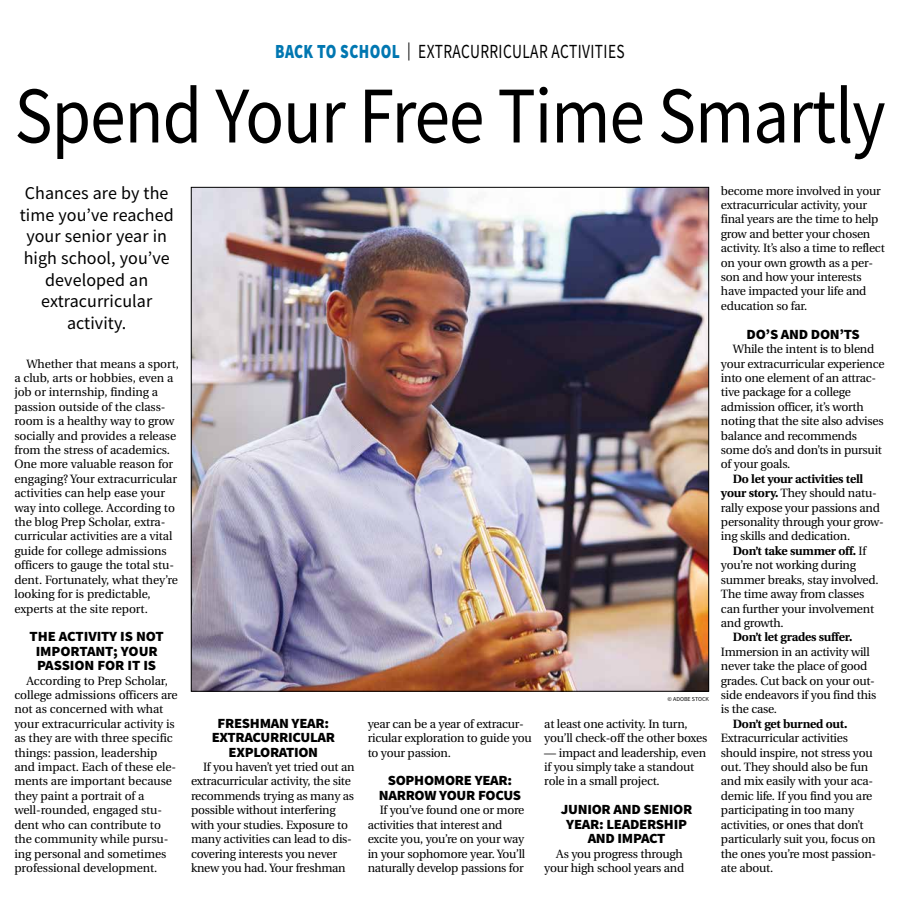
<style>
.page{position:relative;width:900px;height:908px;background:#fff}
.page>*{position:absolute;margin:0;border:0;box-sizing:border-box;transform-origin:0 0}
.t1{font:80.5px "Source Sans Pro";letter-spacing:-.015em;color:#000;scale:.89 1}
.t2{font:20px "Source Sans Pro";letter-spacing:.025em;color:#000;scale:.77 1}
.t3{font:18px/21.6px "Source Sans Pro";letter-spacing:.005em;color:#000;text-align:center}
.t4{font:900 14px/14.4px "Source Sans Pro";letter-spacing:-.02em;color:#000;text-align:center;scale:1.05 1}
.t5{font:12px/14.4px "Utopia";letter-spacing:-.02em;color:#000}
.t6{font:700 12px "Utopia";letter-spacing:-.02em;color:#000}
.t7{font:6px "Source Sans Pro";color:#000}
.s1{font-weight:900;color:#0077b1}
.s2{font-size:18px}
.s3{font-weight:700}
</style>
<div class="page">
<img style="left:193px;top:189px;width:514px;height:500px">
<h2 class="t2" style="left:275px;top:39px;width:455px"><span class="s1">BACK TO SCHOOL</span> <span class="s2">|</span> EXTRACURRICULAR ACTIVITIES</h2>
<h1 class="t1" style="left:14px;top:64px;width:980px">Spend Your Free Time Smartly</h1>
<h3 class="t3" style="left:20px;top:182px;width:155px">Chances are by the time you’ve reached your senior year in high school, you’ve developed an extracurricular activity.</h3>
<p class="t5" style="left:721px;top:183px;width:165px">become more involved in your extracurricular activity, your final years are the time to help grow and better your chosen activity. It’s also a time to reflect on your own growth as a per&shy;son and how your interests have impacted your life and education so far.</p>
<p class="t4" style="left:747px;top:326px;width:109px">DO’S AND DON’TS</p>
<p class="t5" style="left:721px;top:342px;width:165px;text-indent:12px">While the intent is to blend your extracurricular experience into one element of an attrac&shy;tive package for a college admission officer, it’s worth noting that the site also advises balance and recommends some do’s and don’ts in pursuit of your goals.</p>
<p class="t5" style="left:721px;top:471px;width:164px;text-indent:12px"><span class="s3">Do let your activities tell your story.</span> They should natu&shy;rally expose your passions and personality through your grow&shy;ing skills and dedication.</p>
<p class="t5" style="left:721px;top:543px;width:159px;text-indent:12px"><span class="s3">Don’t take summer off.</span> If you’re not working during summer breaks, stay involved.<br>The time away from classes can further your involvement and growth.</p>
<p class="t6" style="left:733px;top:630px;width:121px">Don’t let grades suffer.</p>
<p class="t5" style="left:721px;top:644px;width:157px">Immersion in an activity will never take the place of good grades. Cut back on your out&shy;side endeavors if you find this is the case.</p>
<p class="t6" style="left:733px;top:716px;width:116px">Don’t get burned out.</p>
<p class="t5" style="left:721px;top:731px;width:157px">Extracurricular activities should inspire, not stress you out. They should also be fun and mix easily with your aca&shy;demic life. If you find you are participating in too many activities, or ones that don’t particularly suit you, focus on the ones you’re most passion&shy;ate about.</p>
<p class="t5" style="left:14px;top:356px;width:166px;text-indent:12px">Whether that means a sport, a club, arts or hobbies, even a job or internship, finding a passion outside of the class&shy;room is a healthy way to grow socially and provides a release from the stress of academics.<br>One more valuable reason for engaging? Your extracurricular activities can help ease your way into college. According to the blog Prep Scholar, extra&shy;curricular activities are a vital guide for college admissions officers to gauge the total stu&shy;dent. Fortunately, what they’re looking for is predictable, experts at the site report.</p>
<p class="t4" style="left:30px;top:629px;width:129px">THE ACTIVITY IS NOT<br>IMPORTANT; YOUR<br>PASSION FOR IT IS</p>
<p class="t5" style="left:14px;top:673px;width:165px;text-indent:12px">According to Prep Scholar, college admissions officers are not as concerned with what your extracurricular activity is as they are with three specific things: passion, leadership and impact. Each of these ele&shy;ments are important because they paint a portrait of a well-rounded, engaged stu&shy;dent who can contribute to the community while pursu&shy;ing personal and sometimes professional development.</p>
<p class="t7" style="left:667px;top:695px;width:43px">© ADOBE STOCK</p>
<p class="t4" style="left:212px;top:715px;width:119px">FRESHMAN YEAR:<br>EXTRACURRICULAR<br>EXPLORATION</p>
<p class="t5" style="left:191px;top:759px;width:165px;text-indent:12px">If you haven’t yet tried out an extracurricular activity, the site recommends trying as many as possible without interfering with your studies. Exposure to many activities can lead to dis&shy;covering interests you never knew you had. Your freshman</p>
<p class="t5" style="left:368px;top:716px;width:166px">year can be a year of extracur&shy;ricular exploration to guide you to your passion.</p>
<p class="t4" style="left:379px;top:773px;width:137px">SOPHOMORE YEAR:<br>NARROW YOUR FOCUS</p>
<p class="t5" style="left:368px;top:803px;width:159px;text-indent:12px">If you’ve found one or more activities that interest and excite you, you’re on your way in your sophomore year. You’ll naturally develop passions for</p>
<p class="t5" style="left:544px;top:716px;width:165px">at least one activity. In turn, you’ll check-off the other boxes</p>
<p class="t5" style="left:544px;top:745px;width:163px">— impact and leadership, even if you simply take a standout role in a small project.</p>
<p class="t4" style="left:561px;top:802px;width:127px">JUNIOR AND SENIOR<br>YEAR: LEADERSHIP<br>AND IMPACT</p>
<p class="t5" style="left:544px;top:846px;width:141px;text-align:right">As you progress through your high school years and</p>
</div>
